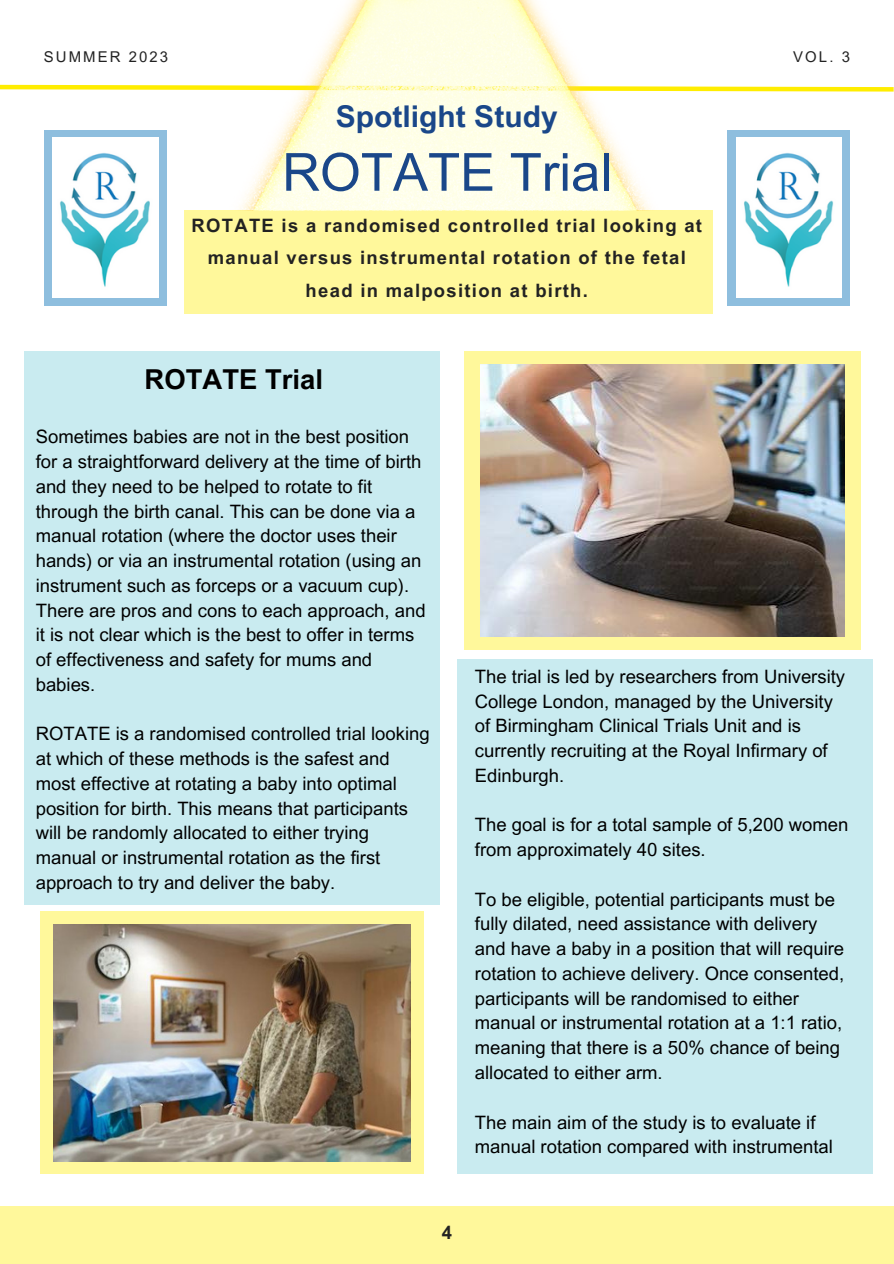
<style>
.page{position:relative;width:894px;height:1264px;background:#fff}
.page>*{position:absolute;margin:0;border:0;box-sizing:border-box;transform-origin:0 0}
.t1{font:52.5px "Arial MT Pro";color:#1a4789}
.t2{font:700 30px "Arial MT Pro";color:#1a4789}
.t3{font:700 27.45px "Arial MT Pro";color:#000}
.t4{font:18.45px/24.8px "Arial MT Pro";color:#000}
.t5{font:700 18.45px/32.7px "Arial MT Pro";letter-spacing:.07em;color:#222;text-align:center}
.t6{font:14.85px "Arial MT Pro";letter-spacing:.14em;color:#222}
</style>
<div class="page">
<div style="left:0;top:1206px;width:893px;height:57px;background:#fff89b"></div>
<svg style="left:0;top:84px;width:893px;height:8px"></svg>
<div style="left:464px;top:351px;width:395px;height:298px;background:#fff89b"></div>
<img style="left:480px;top:364px;width:363px;height:272px">
<div style="left:727px;top:130px;width:122px;height:175px;background:#8ebede"></div>
<img style="left:735px;top:210px;width:106px;height:88px">
<div style="left:44px;top:130px;width:122px;height:175px;background:#8ebede"></div>
<img style="left:52px;top:138px;width:106px;height:160px">
<div style="left:40px;top:911px;width:383px;height:263px;background:#fff89b"></div>
<img style="left:54px;top:924px;width:356px;height:237px">
<div style="left:24px;top:351px;width:415px;height:553px;background:#c9ebf0"></div>
<div style="left:184px;top:210px;width:528px;height:104px;background:#fff89b"></div>
<div style="left:457px;top:659px;width:415px;height:514px;background:#c9ebf0"></div>
<img style="left:54px;top:0;width:787px;height:210px">
<p class="t6" style="left:44px;top:51px;width:126px">SUMMER 2023</p>
<p class="t6" style="left:793px;top:51px;width:58px">VOL. 3</p>
<h2 class="t2" style="left:336px;top:105px;width:223px">Spotlight Study</h2>
<h1 class="t1" style="left:282px;top:153px;width:331px">ROTATE Trial</h1>
<p class="t5" style="left:191px;top:211px;width:512px">ROTATE is a randomised controlled trial looking at manual versus instrumental rotation of the fetal head in malposition at birth.</p>
<h3 class="t3" style="left:144px;top:369px;width:180px">ROTATE Trial</h3>
<p class="t4" style="left:36px;top:426px;width:391px">Sometimes babies are not in the best position for a straightforward delivery at the time of birth and they need to be helped to rotate to fit through the birth canal. This can be done via a manual rotation (where the doctor uses their hands) or via an instrumental rotation (using an instrument such as forceps or a vacuum cup).<br>There are pros and cons to each approach, and it is not clear which is the best to offer in terms of effectiveness and safety for mums and babies.</p>
<p class="t4" style="left:36px;top:723px;width:395px">ROTATE is a randomised controlled trial looking at which of these methods is the safest and most effective at rotating a baby into optimal position for birth. This means that participants will be randomly allocated to either trying manual or instrumental rotation as the first approach to try and deliver the baby.</p>
<p class="t4" style="left:475px;top:666px;width:371px">The trial is led by researchers from University College London, managed by the University of Birmingham Clinical Trials Unit and is currently recruiting at the Royal Infirmary of Edinburgh.</p>
<p class="t4" style="left:475px;top:814px;width:375px">The goal is for a total sample of 5,200 women from approximately 40 sites.</p>
<p class="t4" style="left:475px;top:889px;width:370px">To be eligible, potential participants must be fully dilated, need assistance with delivery and have a baby in a position that will require rotation to achieve delivery. Once consented, participants will be randomised to either manual or instrumental rotation at a 1:1 ratio, meaning that there is a 50% chance of being allocated to either arm.</p>
<p class="t4" style="left:475px;top:1111px;width:359px">The main aim of the study is to evaluate if manual rotation compared with instrumental</p>
<p class="t5" style="left:441px;top:1218px;width:12px">4</p>
</div>
